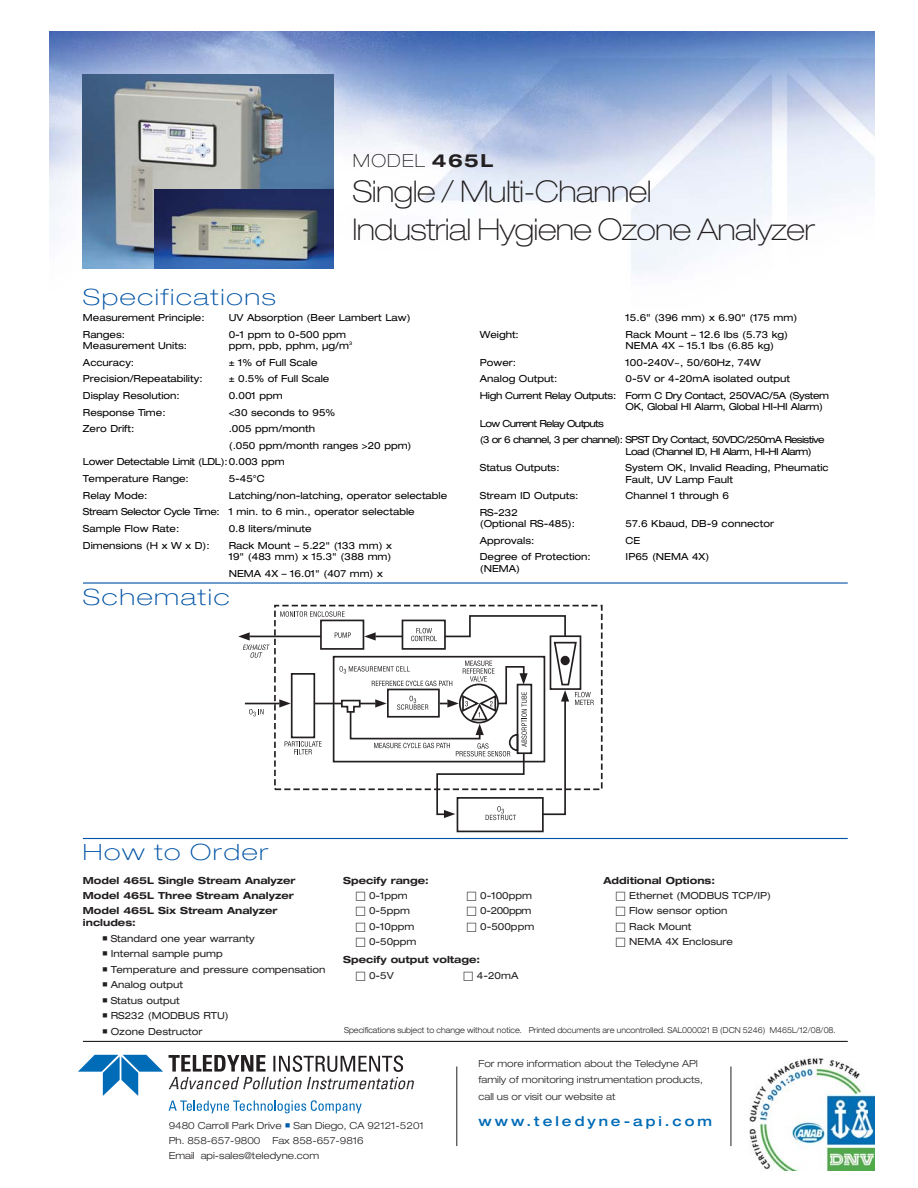
<style>
.page{position:relative;width:918px;height:1188px;background:#fff}
.page>*{position:absolute;margin:0;border:0;box-sizing:border-box;transform-origin:0 0}
.t1{font:100 expanded 30px/37.8px "Helvetica Neue LT Std";letter-spacing:-.02em;color:#231f20}
.t2{font:100 expanded 22.5px "Helvetica Neue LT Std";letter-spacing:.065em;color:#0053a5;scale:1.15 1}
.t3{font:100 expanded 18px "Helvetica Neue LT Std";letter-spacing:.065em;color:#231f20}
.t4{font:500 expanded 13.5px "Helvetica Neue LT Std";letter-spacing:.22em;color:#006bb6}
.t5{font:expanded 9.75px/11.2px "Helvetica Neue LT Std";color:#000}
.t6{font:expanded 9.75px/15.3px "Helvetica Neue LT Std";color:#231f20}
.t7{font:300 expanded 9.75px/16.5px "Helvetica Neue LT Std";color:#231f20}
.t8{font:expanded 9.75px/16.6px "Helvetica Neue LT Std";letter-spacing:-.035em;color:#000}
.t9{font:700 expanded 9.75px/15.3px "Helvetica Neue LT Std";color:#231f20}
.t10{font:expanded 9.75px/16.6px "Helvetica Neue LT Std";letter-spacing:-.065em;color:#000}
.t11{font:300 expanded 8.25px "Helvetica Neue LT Std";color:#231f20;scale:.9 1}
.s1{font-weight:700}
.s2{font-family:"Arial Unicode MS";font-stretch:normal}
.s3{font-family:"Arial Unicode MS";font-weight:400;font-stretch:normal;color:#005ba8}
</style>
<div class="page">
<div style="left:274px;top:605px;width:329px;height:185px;border:2px dashed #231f20"></div>
<svg style="left:238px;top:611px;width:356px;height:222px"></svg>
<img style="left:750px;top:1058px;width:125px;height:113px">
<img style="left:50px;top:32px;width:824px;height:242px">
<svg style="left:169px;top:1100px;width:193px;height:13px"></svg>
<svg style="left:78px;top:1055px;width:85px;height:41px"></svg>
<svg style="left:169px;top:1055px;width:245px;height:34px"></svg>
<hr style="left:456px;top:1066px;width:1px;height:80px;background:#231f20">
<hr style="left:731px;top:1066px;width:1px;height:80px;background:#231f20">
<hr style="left:83px;top:1041px;width:765px;height:1px;background:#231f20">
<hr style="left:83px;top:582px;width:765px;height:2px;background:#0053a5">
<hr style="left:83px;top:838px;width:765px;height:1px;background:#0053a5">
<img style="left:83px;top:74px;width:251px;height:194px">
<img style="left:155px;top:190px;width:178px;height:78px">
<h3 class="t3" style="left:353px;top:154px;width:142px">MODEL <span class="s1">465L</span></h3>
<h2 class="t2" style="left:83px;top:288px;width:169px">Specifications</h2>
<h1 class="t1" style="left:352px;top:176px;width:464px">Single / Multi-Channel<br>Industrial Hygiene Ozone Analyzer</h1>
<p class="t5" style="left:83px;top:313px;width:123px">Measurement Principle:</p>
<p class="t5" style="left:229px;top:313px;width:183px">UV Absorption (Beer Lambert Law)</p>
<p class="t5" style="left:83px;top:330px;width:44px">Ranges:</p>
<p class="t5" style="left:229px;top:330px;width:119px">0-1 ppm to 0-500 ppm</p>
<p class="t5" style="left:83px;top:341px;width:106px">Measurement Units:</p>
<p class="t5" style="left:229px;top:341px;width:125px">ppm, ppb, pphm, μg/m<sup>3</sup></p>
<p class="t5" style="left:83px;top:358px;width:53px">Accuracy:</p>
<p class="t5" style="left:229px;top:358px;width:90px">± 1% of Full Scale</p>
<p class="t5" style="left:83px;top:374px;width:121px">Precision/Repeatability:</p>
<p class="t5" style="left:229px;top:374px;width:102px">± 0.5% of Full Scale</p>
<p class="t5" style="left:83px;top:391px;width:98px">Display Resolution:</p>
<p class="t5" style="left:229px;top:391px;width:55px">0.001 ppm</p>
<p class="t5" style="left:83px;top:408px;width:84px">Response Time:</p>
<p class="t5" style="left:229px;top:408px;width:108px">&lt;30 seconds to 95%</p>
<p class="t5" style="left:83px;top:424px;width:53px">Zero Drift:</p>
<p class="t5" style="left:229px;top:424px;width:88px">.005 ppm/month</p>
<p class="t5" style="left:229px;top:441px;width:184px">(.050 ppm/month ranges &gt;20 ppm)</p>
<p class="t8" style="left:83px;top:455px;width:203px">Lower Detectable Limit (LDL):0.003 ppm</p>
<p class="t5" style="left:83px;top:474px;width:107px">Temperature Range:</p>
<p class="t5" style="left:229px;top:474px;width:38px">5-45°C</p>
<p class="t5" style="left:83px;top:491px;width:66px">Relay Mode:</p>
<p class="t5" style="left:83px;top:488px;width:366px;line-height:16.6px;text-indent:146px">Latching/non-latching, operator selectable<br>Stream Selector Cycle Time: 1 min. to 6 min., operator selectable<br>Sample Flow Rate:</p>
<p class="t5" style="left:229px;top:524px;width:84px">0.8 liters/minute</p>
<p class="t5" style="left:83px;top:541px;width:128px">Dimensions (H x W x D):</p>
<p class="t5" style="left:229px;top:541px;width:165px">Rack Mount – 5.22" (133 mm) x<br>19" (483 mm) x 15.3" (388 mm)</p>
<p class="t5" style="left:229px;top:569px;width:156px">NEMA 4X – 16.01" (407 mm) x</p>
<h2 class="t2" style="left:83px;top:589px;width:129px">Schematic</h2>
<p class="t5" style="left:626px;top:313px;width:173px">15.6" (396 mm) x 6.90" (175 mm)</p>
<p class="t5" style="left:480px;top:330px;width:41px">Weight:</p>
<p class="t5" style="left:626px;top:330px;width:164px">Rack Mount – 12.6 lbs (5.73 kg)<br>NEMA 4X – 15.1 lbs (6.85 kg)</p>
<p class="t5" style="left:480px;top:358px;width:38px">Power:</p>
<p class="t5" style="left:626px;top:358px;width:137px">100-240V~, 50/60Hz, 74W</p>
<p class="t5" style="left:480px;top:374px;width:79px">Analog Output:</p>
<p class="t8" style="left:480px;top:372px;width:351px;text-indent:146px">0-5V or 4-20mA isolated output<br>High Current Relay Outputs: Form C Dry Contact, 250VAC/5A (System</p>
<p class="t8" style="left:626px;top:399px;width:199px">OK, Global HI Alarm, Global HI-HI Alarm)</p>
<p class="t10" style="left:480px;top:416px;width:346px">Low Current Relay Outputs<br>(3 or 6 channel, 3 per channel): SPST Dry Contact, 50VDC/250mA Resistive</p>
<p class="t10" style="left:626px;top:444px;width:187px">Load (Channel ID, HI Alarm, HI-HI Alarm)</p>
<p class="t5" style="left:480px;top:463px;width:81px">Status Outputs:</p>
<p class="t5" style="left:626px;top:463px;width:205px">System OK, Invalid Reading, Pheumatic<br>Fault, UV Lamp Fault</p>
<p class="t5" style="left:480px;top:491px;width:100px">Stream ID Outputs:</p>
<p class="t5" style="left:626px;top:491px;width:105px">Channel 1 through 6</p>
<p class="t5" style="left:480px;top:508px;width:97px">RS-232<br>(Optional RS-485):</p>
<p class="t5" style="left:626px;top:519px;width:150px">57.6 Kbaud, DB-9 connector</p>
<p class="t5" style="left:480px;top:536px;width:56px">Approvals:</p>
<p class="t5" style="left:626px;top:536px;width:16px">CE</p>
<p class="t5" style="left:480px;top:552px;width:112px">Degree of Protection:</p>
<p class="t5" style="left:626px;top:552px;width:85px">IP65 (NEMA 4X)</p>
<p class="t5" style="left:480px;top:564px;width:42px">(NEMA)</p>
<h2 class="t2" style="left:83px;top:844px;width:163px">How to Order</h2>
<p class="t9" style="left:83px;top:874px;width:214px">Model 465L Single Stream Analyzer<br>Model 465L Three Stream Analyzer<br>Model 465L Six Stream Analyzer</p>
<p class="t9" style="left:83px;top:916px;width:54px">includes:</p>
<p class="t6" style="left:102px;top:932px;width:154px"><span class="s2">■</span> Standard one year warranty</p>
<p class="t6" style="left:102px;top:947px;width:122px"><span class="s2">■</span> Internal sample pump</p>
<p class="t6" style="left:102px;top:963px;width:225px"><span class="s2">■</span> Temperature and pressure compensation</p>
<p class="t6" style="left:102px;top:978px;width:82px"><span class="s2">■</span> Analog output</p>
<p class="t6" style="left:102px;top:994px;width:79px"><span class="s2">■</span> Status output</p>
<p class="t6" style="left:102px;top:1009px;width:128px"><span class="s2">■</span> RS232 (MODBUS RTU)</p>
<p class="t6" style="left:102px;top:1025px;width:102px"><span class="s2">■</span> Ozone Destructor</p>
<p class="t9" style="left:343px;top:874px;width:87px">Specify range:</p>
<p class="t6" style="left:369px;top:889px;width:40px">0-1ppm</p>
<p class="t6" style="left:480px;top:889px;width:53px">0-100ppm</p>
<p class="t6" style="left:369px;top:904px;width:42px">0-5ppm</p>
<p class="t6" style="left:480px;top:904px;width:53px">0-200ppm</p>
<p class="t6" style="left:369px;top:920px;width:47px">0-10ppm</p>
<p class="t6" style="left:480px;top:920px;width:56px">0-500ppm</p>
<p class="t6" style="left:369px;top:935px;width:49px">0-50ppm</p>
<p class="t9" style="left:343px;top:953px;width:138px">Specify output voltage:</p>
<p class="t6" style="left:369px;top:969px;width:26px">0-5V</p>
<p class="t6" style="left:477px;top:969px;width:43px">4-20mA</p>
<p class="t9" style="left:604px;top:874px;width:113px">Additional Options:</p>
<p class="t6" style="left:629px;top:889px;width:143px">Ethernet (MODBUS TCP/IP)<br>Flow sensor option<br>Rack Mount<br>NEMA 4X Enclosure</p>
<p class="t11" style="left:344px;top:1027px;width:548px">Specifications subject to change without notice. Printed documents are uncontrolled. SAL000021 B (DCN 5246) M465L/12/08/08.</p>
<p class="t7" style="left:478px;top:1056px;width:226px">For more information about the Teledyne API family of monitoring instrumentation products, call us or visit our website at</p>
<p class="t7" style="left:169px;top:1118px;width:257px">9480 Carroll Park Drive <span class="s3">■</span> San Diego, CA 92121-5201</p>
<h3 class="t4" style="left:478px;top:1116px;width:235px">www.teledyne-api.com</h3>
<p class="t7" style="left:169px;top:1134px;width:197px;line-height:15px">Ph. 858-657-9800 Fax 858-657-9816<br>Email api-sales@teledyne.com</p>
</div>
